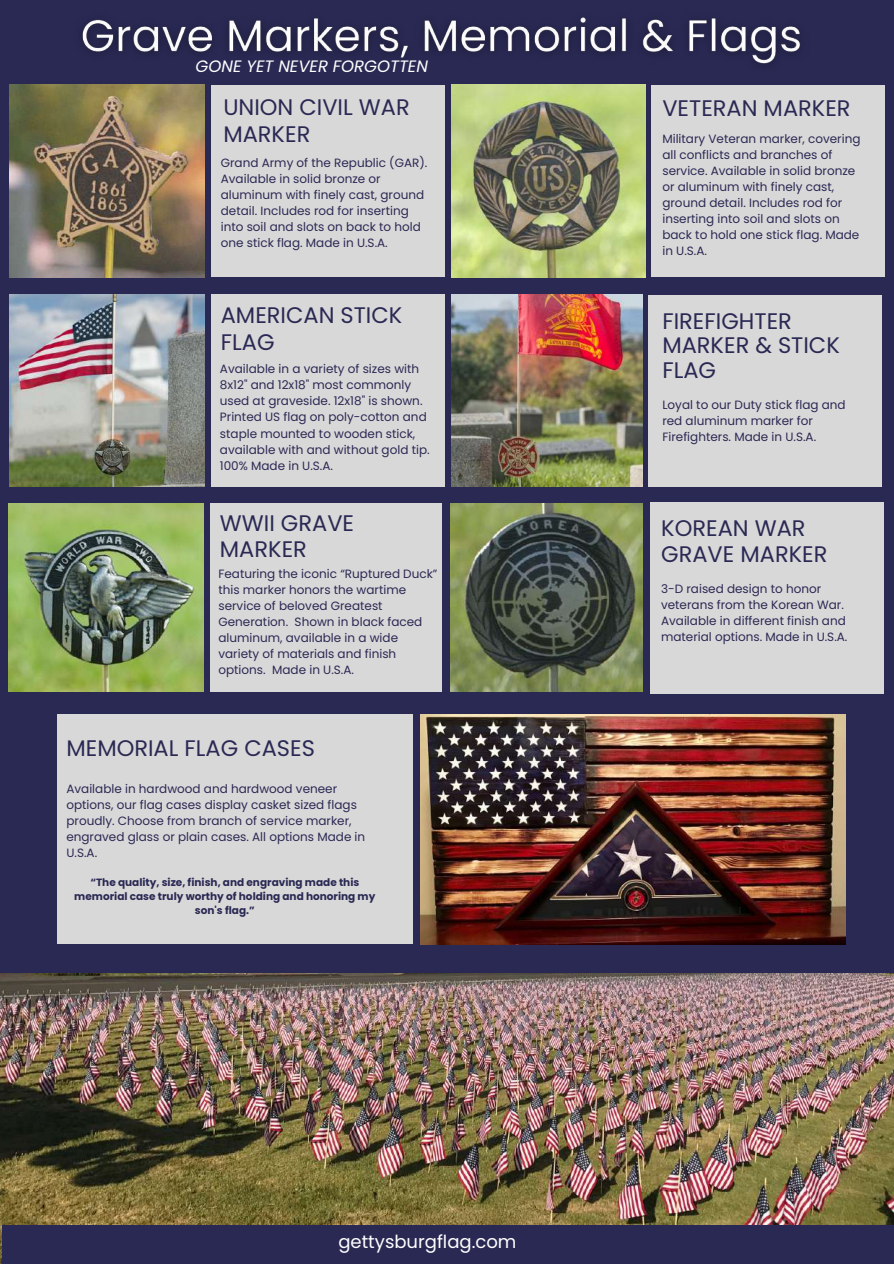
<style>
.page{position:relative;width:894px;height:1264px;background:#fff}
.page>*{position:absolute;margin:0;border:0;box-sizing:border-box;transform-origin:0 0}
.t1{font:22.5px/27px "Poppins";color:#2a2954}
.t2{font:18px "Poppins";color:#fff}
.t3{font:italic 16.5px "Poppins";color:#fff}
.t4{font:12px/16px "Poppins";color:#2a2954}
.t5{font:700 10.5px/14px "Poppins";color:#2a2954;text-align:center}
</style>
<div class="page">
<div style="left:0;top:0;width:893px;height:1263px;background:#2a2954"></div>
<img style="left:0;top:973px;width:893px;height:290px">
<div style="left:209px;top:503px;width:232px;height:189px;background:#d9d8d8"></div>
<div style="left:211px;top:85px;width:233px;height:191px;background:#d9d8d8"></div>
<img style="left:9px;top:503px;width:194px;height:188px">
<img style="left:451px;top:294px;width:191px;height:193px">
<div style="left:211px;top:294px;width:233px;height:192px;background:#d9d8d8"></div>
<img style="left:10px;top:294px;width:194px;height:193px">
<img style="left:10px;top:85px;width:194px;height:192px">
<img style="left:450px;top:503px;width:192px;height:188px">
<img style="left:451px;top:85px;width:194px;height:192px">
<div style="left:648px;top:295px;width:233px;height:191px;background:#d9d8d8"></div>
<div style="left:650px;top:502px;width:233px;height:191px;background:#d9d8d8"></div>
<div style="left:651px;top:85px;width:233px;height:191px;background:#d9d8d8"></div>
<img style="left:81px;top:17px;width:719px;height:48px">
<div style="left:2px;top:1224px;width:891px;height:39px;background:#2a2954"></div>
<div style="left:57px;top:714px;width:355px;height:230px;background:#d9d8d8"></div>
<img style="left:420px;top:714px;width:424px;height:230px">
<h3 class="t3" style="left:195px;top:54px;width:234px">GONE YET NEVER FORGOTTEN</h3>
<h1 class="t1" style="left:223px;top:94px;width:188px">UNION CIVIL WAR<br>MARKER</h1>
<h1 class="t1" style="left:662px;top:94px;width:190px">VETERAN MARKER</h1>
<p class="t4" style="left:662px;top:131px;width:199px">Military Veteran marker, covering all conflicts and branches of service. Available in solid bronze or aluminum with finely cast, ground detail. Includes rod for inserting into soil and slots on back to hold one stick flag. Made in U.S.A.</p>
<p class="t4" style="left:221px;top:154px;width:208px">Grand Army of the Republic (GAR).<br>Available in solid bronze or aluminum with finely cast, ground detail. Includes rod for inserting into soil and slots on back to hold one stick flag. Made in U.S.A.</p>
<h1 class="t1" style="left:221px;top:302px;width:183px">AMERICAN STICK<br>FLAG</h1>
<p class="t4" style="left:220px;top:361px;width:211px">Available in a variety of sizes with<br>8x12" and 12x18" most commonly used at graveside. 12x18" is shown.<br>Printed US flag on poly-cotton and staple mounted to wooden stick, available with and without gold tip.<br>100% Made in U.S.A.</p>
<h1 class="t1" style="left:662px;top:308px;width:179px;line-height:24.8px">FIREFIGHTER<br>MARKER &amp; STICK<br>FLAG</h1>
<p class="t4" style="left:662px;top:397px;width:185px">Loyal to our Duty stick flag and red aluminum marker for<br>Firefighters. Made in U.S.A.</p>
<h1 class="t1" style="left:220px;top:510px;width:136px;line-height:25.8px">WWII GRAVE<br>MARKER</h1>
<h1 class="t1" style="left:661px;top:515px;width:168px;line-height:25.8px">KOREAN WAR<br>GRAVE MARKER</h1>
<p class="t4" style="left:218px;top:565px;width:220px">Featuring the iconic “Ruptured Duck” this marker honors the wartime service of beloved Greatest<br>Generation. Shown in black faced aluminum, available in a wide variety of materials and finish options. Made in U.S.A.</p>
<h1 class="t1" style="left:66px;top:734px;width:250px">MEMORIAL FLAG CASES</h1>
<p class="t4" style="left:66px;top:780px;width:300px">Available in hardwood and hardwood veneer options, our flag cases display casket sized flags proudly. Choose from branch of service marker, engraved glass or plain cases. All options Made in U.S.A.</p>
<p class="t5" style="left:74px;top:875px;width:302px">“The quality, size, finish, and engraving made this memorial case truly worthy of holding and honoring my son's flag.”</p>
<h2 class="t2" style="left:338px;top:1229px;width:179px">gettysburgflag.com</h2>
<p class="t4" style="left:661px;top:581px;width:188px">3-D raised design to honor veterans from the Korean War.<br>Available in different finish and material options. Made in U.S.A.</p>
</div>
